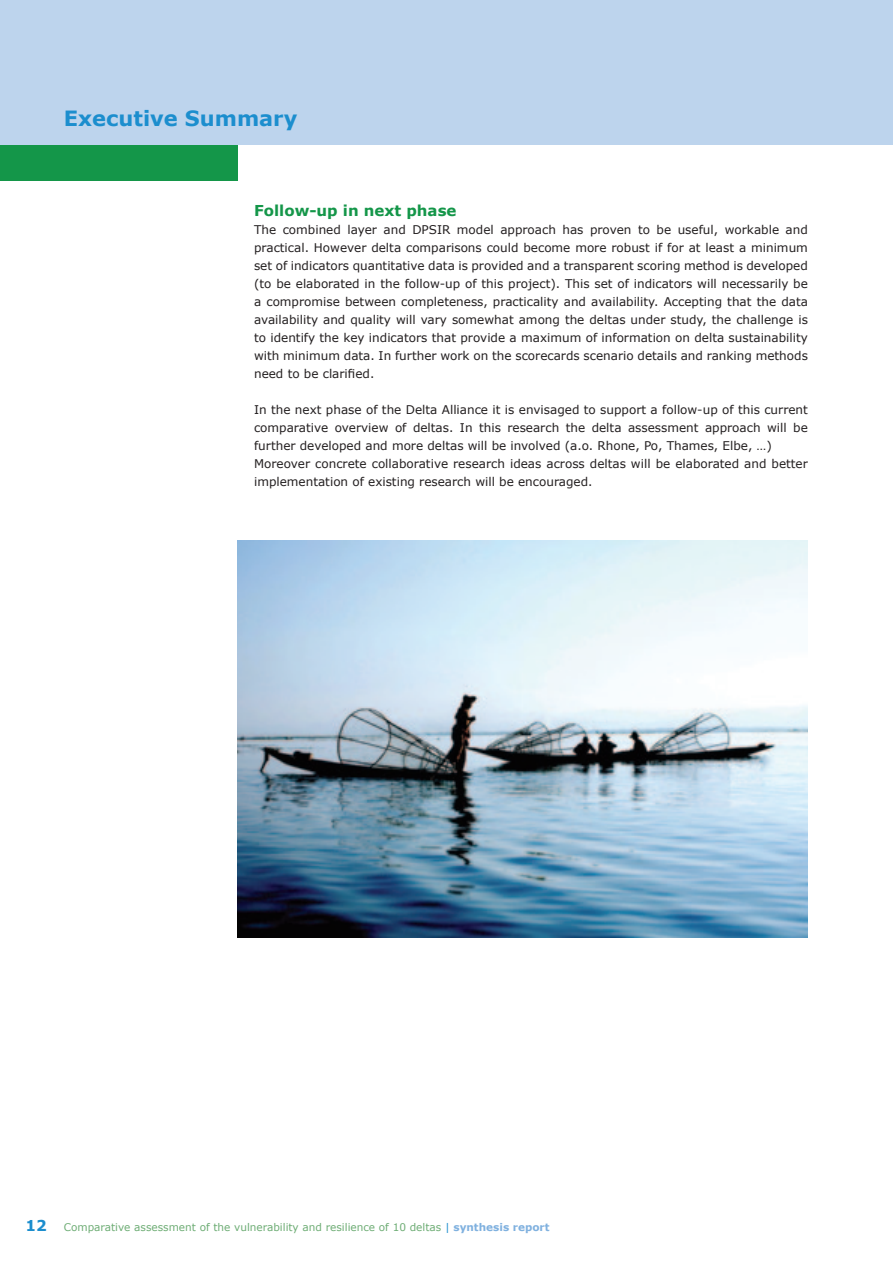
<style>
.page{position:relative;width:893px;height:1263px;background:#fff}
.page>*{position:absolute;margin:0;border:0;box-sizing:border-box;transform-origin:0 0}
.t1{font:700 21px "Verdana";color:#1c8ece}
.t2{font:700 15px "Verdana";color:#149649}
.t3{font:12px/18px "Verdana";color:#231f20;text-align:justify}
.t4{font:10.5px "Verdana";color:#6ead75}
.s1{font-weight:700;font-size:15px;color:#1c8ece}
.s2{color:#1c8ece}
.s3{font-weight:700;color:#80b1df}
</style>
<div class="page">
<div style="left:0;top:144px;width:237px;height:36px;background:#149649"></div>
<div style="left:0;top:0;width:893px;height:144px;background:#bdd4ed"></div>
<img style="left:237px;top:540px;width:571px;height:397px">
<h1 class="t1" style="left:64px;top:105px;width:235px">Executive Summary</h1>
<p class="t2" style="left:254px;top:201px;width:204px">Follow-up in next phase</p>
<p class="t3" style="left:254px;top:221px;width:555px">The combined layer and DPSIR model approach has proven to be useful, workable and practical. However delta comparisons could become more robust if for at least a minimum set of indicators quantitative data is provided and a transparent scoring method is developed (to be elaborated in the follow-up of this project). This set of indicators will necessarily be a compromise between completeness, practicality and availability. Accepting that the data availability and quality will vary somewhat among the deltas under study, the challenge is to identify the key indicators that provide a maximum of information on delta sustainability with minimum data. In further work on the scorecards scenario details and ranking methods need to be clarified.</p>
<p class="t3" style="left:254px;top:401px;width:555px;text-align:left">In the next phase of the Delta Alliance it is envisaged to support a follow-up of this current comparative overview of deltas. In this research the delta assessment approach will be further developed and more deltas will be involved (a.o. Rhone, Po, Thames, Elbe, …)<br>Moreover concrete collaborative research ideas across deltas will be elaborated and better implementation of existing research will be encouraged.</p>
<p class="t4" style="left:25px;top:1220px;width:526px"><span class="s1">12</span> Comparative assessment of the vulnerability and resilience of 10 deltas <span class="s2">|</span> <span class="s3">synthesis report</span></p>
</div>
